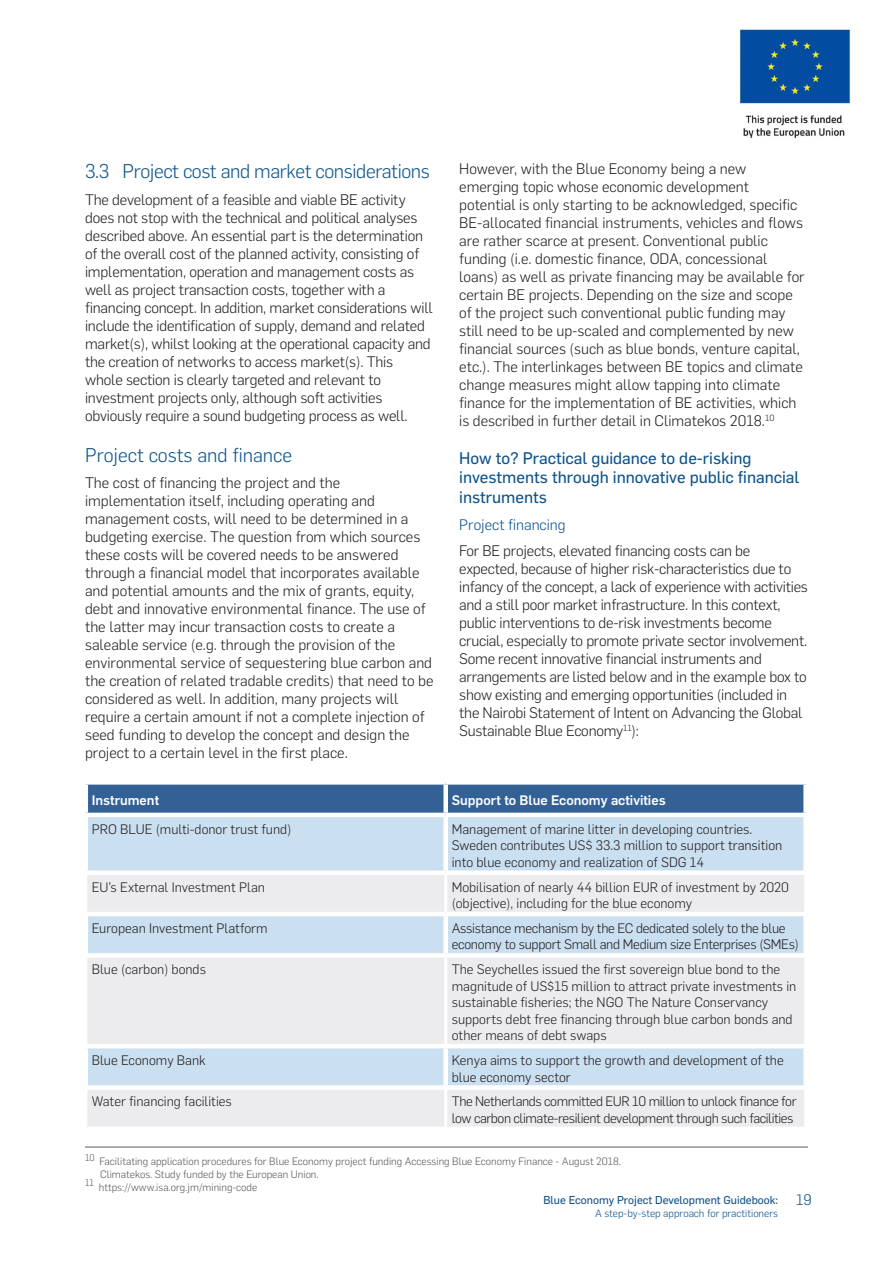
<style>
.page{position:relative;width:893px;height:1263px;background:#fff}
.page>*{position:absolute;margin:0;border:0;box-sizing:border-box;transform-origin:0 0}
.t1{font:300 19.5px "Flama";letter-spacing:-.02em;color:#0d538b}
.t2{font:300 19.5px "Flama";color:#0d538b}
.t3{font:16.5px/19.8px "Flama Basic";color:#0d538b}
.t4{font:300 15px/18px "Flama";color:#231f20}
.t5{font:300 15px "Flama";color:#0d538b}
.t6{font:300 13.5px/16.5px "Flama";color:#231f20}
.t7{font:300 13.5px/16.5px "Flama";letter-spacing:-.03em;color:#231f20}
.t8{font:300 13.5px/16.5px "Flama";letter-spacing:-.02em;color:#231f20}
.t9{font:500 13.5px "Flama";color:#fff}
.t10{font:11.25px "Flama Basic";color:#0d538b}
.t11{font:300 10.5px "Flama";color:#57585a}
.t12{font:300 10.5px "Flama";color:#0d538b}
.s1{font-family:"Flama";font-weight:300;font-size:15px}
</style>
<div class="page">
<img style="left:740px;top:29px;width:110px;height:110px">
<div style="left:88px;top:785px;width:715px;height:28px;background:#336196"></div>
<div style="left:88px;top:817px;width:715px;height:53px;background:#cadff0"></div>
<svg style="left:87px;top:875px;width:717px;height:251px;background:#e1e8ee"></svg>
<hr style="left:444px;top:875px;width:3px;height:37px;background:#fff">
<hr style="left:444px;top:958px;width:3px;height:86px;background:#fff">
<hr style="left:444px;top:1090px;width:3px;height:36px;background:#fff">
<div style="left:443px;top:817px;width:5px;height:53px;background:#fff"></div>
<hr style="left:446px;top:912px;width:362px;height:4px;background:#fff">
<div style="left:803px;top:916px;width:5px;height:37px;background:#fff"></div>
<div style="left:446px;top:953px;width:362px;height:5px;background:#fff"></div>
<hr style="left:84px;top:912px;width:362px;height:4px;background:#fff">
<hr style="left:84px;top:916px;width:4px;height:37px;background:#fff">
<div style="left:443px;top:916px;width:5px;height:37px;background:#fff"></div>
<div style="left:84px;top:953px;width:362px;height:5px;background:#fff"></div>
<div style="left:443px;top:785px;width:5px;height:28px;background:#fff"></div>
<hr style="left:84px;top:1044px;width:362px;height:4px;background:#fff">
<hr style="left:84px;top:1048px;width:4px;height:37px;background:#fff">
<div style="left:84px;top:1085px;width:362px;height:5px;background:#fff"></div>
<hr style="left:446px;top:1044px;width:362px;height:4px;background:#fff">
<div style="left:443px;top:1048px;width:5px;height:37px;background:#fff"></div>
<div style="left:446px;top:1085px;width:362px;height:5px;background:#fff"></div>
<div style="left:803px;top:1048px;width:5px;height:37px;background:#fff"></div>
<hr style="left:85px;top:1147px;width:723px;height:1px;background:#57585a">
<h1 class="t1" style="left:85px;top:158px;width:346px">3.3 Project cost and market considerations</h1>
<p class="t4" style="left:85px;top:189px;width:349px">The development of a feasible and viable BE activity does not stop with the technical and political analyses described above. An essential part is the determination of the overall cost of the planned activity, consisting of implementation, operation and management costs as well as project transaction costs, together with a financing concept. In addition, market considerations will include the identification of supply, demand and related market(s), whilst looking at the operational capacity and the creation of networks to access market(s). This whole section is clearly targeted and relevant to investment projects only, although soft activities obviously require a sound budgeting process as well.</p>
<h1 class="t2" style="left:85px;top:442px;width:209px">Project costs and finance</h1>
<p class="t4" style="left:85px;top:473px;width:350px">The cost of financing the project and the implementation itself, including operating and management costs, will need to be determined in a budgeting exercise. The question from which sources these costs will be covered needs to be answered through a financial model that incorporates available and potential amounts and the mix of grants, equity, debt and innovative environmental finance. The use of the latter may incur transaction costs to create a saleable service (e.g. through the provision of the environmental service of sequestering blue carbon and the creation of related tradable credits) that need to be considered as well. In addition, many projects will require a certain amount if not a complete injection of seed funding to develop the concept and design the project to a certain level in the first place.</p>
<p class="t4" style="left:459px;top:159px;width:347px">However, with the Blue Economy being a new emerging topic whose economic development potential is only starting to be acknowledged, specific BE-allocated financial instruments, vehicles and flows are rather scarce at present. Conventional public funding (i.e. domestic finance, ODA, concessional loans) as well as private financing may be available for certain BE projects. Depending on the size and scope of the project such conventional public funding may still need to be up-scaled and complemented by new financial sources (such as blue bonds, venture capital, etc.). The interlinkages between BE topics and climate change measures might allow tapping into climate finance for the implementation of BE activities, which is described in further detail in Climatekos 2018.<sup>10</sup></p>
<p class="t3" style="left:459px;top:447px;width:342px">How to? Practical guidance to de-risking investments through innovative public financial instruments</p>
<p class="t5" style="left:459px;top:514px;width:108px">Project financing</p>
<p class="t4" style="left:459px;top:541px;width:350px">For BE projects, elevated financing costs can be expected, because of higher risk-characteristics due to infancy of the concept, a lack of experience with activities and a still poor market infrastructure. In this context, public interventions to de-risk investments become crucial, especially to promote private sector involvement.<br>Some recent innovative financial instruments and arrangements are listed below and in the example box to show existing and emerging opportunities (included in the Nairobi Statement of Intent on Advancing the Global Sustainable Blue Economy<sup>11</sup>):</p>
<p class="t9" style="left:92px;top:790px;width:69px">Instrument</p>
<p class="t9" style="left:452px;top:790px;width:215px">Support to Blue Economy activities</p>
<p class="t6" style="left:92px;top:820px;width:201px">PRO BLUE (multi-donor trust fund)</p>
<p class="t6" style="left:452px;top:820px;width:332px">Management of marine litter in developing countries.<br>Sweden contributes US$ 33.3 million to support transition into blue economy and realization of SDG 14</p>
<p class="t6" style="left:92px;top:878px;width:175px">EU’s External Investment Plan</p>
<p class="t6" style="left:452px;top:878px;width:339px">Mobilisation of nearly 44 billion EUR of investment by 2020 (objective), including for the blue economy</p>
<p class="t6" style="left:92px;top:919px;width:177px">European Investment Platform</p>
<p class="t8" style="left:452px;top:919px;width:349px">Assistance mechanism by the EC dedicated solely to the blue economy to support Small and Medium size Enterprises (SMEs)</p>
<p class="t6" style="left:92px;top:960px;width:116px">Blue (carbon) bonds</p>
<p class="t6" style="left:452px;top:960px;width:346px">The Seychelles issued the first sovereign blue bond to the magnitude of US$15 million to attract private investments in sustainable fisheries; the NGO The Nature Conservancy supports debt free financing through blue carbon bonds and other means of debt swaps</p>
<p class="t6" style="left:92px;top:1051px;width:115px">Blue Economy Bank</p>
<p class="t6" style="left:452px;top:1051px;width:334px">Kenya aims to support the growth and development of the blue economy sector</p>
<p class="t6" style="left:92px;top:1092px;width:142px">Water financing facilities</p>
<p class="t7" style="left:452px;top:1092px;width:346px">The Netherlands committed EUR 10 million to unlock finance for low carbon climate-resilient development through such facilities</p>
<p class="t11" style="left:85px;top:1154px;width:537px"><sup>10</sup> Facilitating application procedures for Blue Economy project funding Accessing Blue Economy Finance - August 2018.</p>
<p class="t11" style="left:100px;top:1167px;width:220px">Climatekos. Study funded by the European Union.</p>
<p class="t11" style="left:85px;top:1180px;width:174px"><sup>11</sup> https://www.isa.org.jm/mining-code</p>
<p class="t10" style="left:543px;top:1192px;width:270px">Blue Economy Project Development Guidebook: <span class="s1">19</span></p>
<p class="t12" style="left:595px;top:1206px;width:185px">A step-by-step approach for practitioners</p>
</div>
